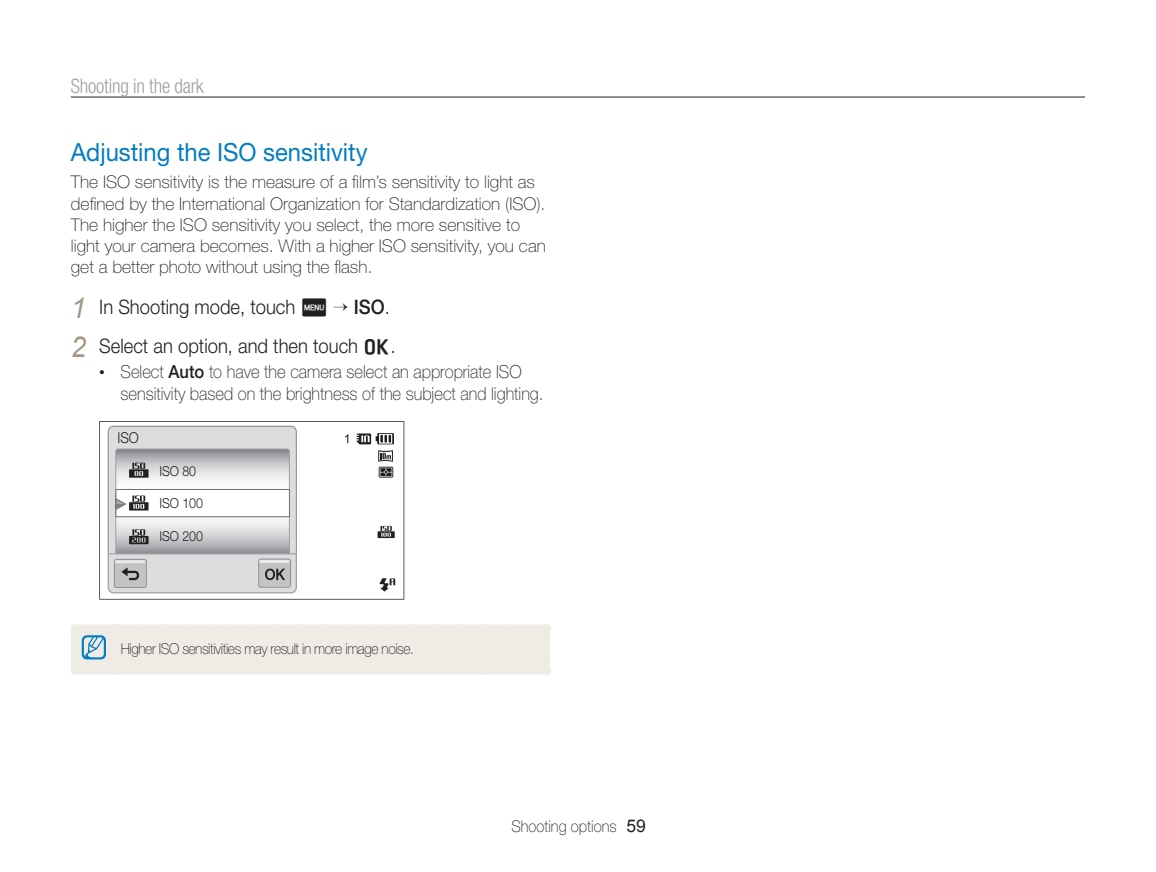
<style>
.page{position:relative;width:1156px;height:872px;background:#fff}
.page>*{position:absolute;margin:0;border:0;box-sizing:border-box;transform-origin:0 0}
.t1{font:25px "Helvetica Neue";color:#007cc2;scale:.95 1}
.t2{font:300 20px/39px "Helvetica Neue";color:#231f20;text-align:right;scale:.92 1}
.t3{font:300 condensed 20px "Helvetica Neue";letter-spacing:-.01em;color:#9d9fa2;scale:.96 1}
.t4{font:100 18px/21.8px "Helvetica Neue";color:#231f20;scale:.92 1}
.t5{font:100 17.5px/21.2px "Helvetica Neue";color:#231f20}
.t6{font:100 16.25px "Helvetica Neue";color:#231f20;scale:.92 1}
.t7{font:100 15px "Helvetica Neue";letter-spacing:-.03em;color:#231f20;scale:.92 1}
.t8{font:300 15px "Helvetica Neue";color:#231f20;scale:.9 1}
.t9{font:300 13.75px "Helvetica Neue";letter-spacing:-.005em;color:#231f20;scale:.9 1}
.s1{font-family:"Arial";font-weight:400;font-style:italic;font-size:28.75px;color:#a39783}
.s2{font-family:"SH100";font-weight:400}
.s3{font-weight:500}
.s4{font-family:"Arial";font-weight:400;font-size:16.25px}
.s5{font-family:"Arial";font-weight:400;font-size:17.5px}
</style>
<div class="page">
<hr style="left:71px;top:97px;width:1013px;height:1px;background:#231f20">
<svg style="left:99px;top:421px;width:305px;height:178px"></svg>
<svg style="left:345px;top:434px;width:3px;height:9px"></svg>
<svg style="left:378px;top:467px;width:15px;height:10px"></svg>
<svg style="left:377px;top:526px;width:17px;height:12px"></svg>
<svg style="left:108px;top:426px;width:189px;height:167px"></svg>
<svg style="left:379px;top:578px;width:16px;height:13px"></svg>
<svg style="left:378px;top:450px;width:15px;height:11px"></svg>
<svg style="left:356px;top:433px;width:38px;height:11px"></svg>
<div style="left:71px;top:624px;width:479px;height:50px;background:#efece6"></div>
<p class="t3" style="left:71px;top:79px;width:140px">Shooting in the dark</p>
<h1 class="t1" style="left:71px;top:144px;width:314px">Adjusting the ISO sensitivity</h1>
<p class="t5" style="left:71px;top:173px;width:476px">The ISO sensitivity is the measure of a film’s sensitivity to light as defined by the International Organization for Standardization (ISO).<br>The higher the ISO sensitivity you select, the more sensitive to light your camera becomes. With a higher ISO sensitivity, you can get a better photo without using the flash.</p>
<p class="t2" style="left:71px;top:289px;width:281px"><span class="s1">1</span> In Shooting mode, touch <span class="s2">m</span></p>
<p class="t2" style="left:71px;top:289px;width:354px"><span class="s3">ISO</span>.<br><span class="s1">2</span> Select an option, and then touch <span class="s2">o</span>.</p>
<p class="t4" style="left:120px;top:362px;width:461px;text-indent:-21px"><span class="s4">•</span> Select <span class="s3">Auto</span> to have the camera select an appropriate ISO sensitivity based on the brightness of the subject and lighting.</p>
<p class="t8" style="left:117px;top:432px;width:25px">ISO</p>
<p class="t9" style="left:159px;top:466px;width:42px">ISO 80</p>
<p class="t9" style="left:159px;top:498px;width:50px">ISO 100</p>
<p class="t9" style="left:159px;top:531px;width:50px">ISO 200</p>
<p class="t7" style="left:121px;top:643px;width:320px">Higher ISO sensitivities may result in more image noise.</p>
<p class="t6" style="left:511px;top:820px;width:148px">Shooting options <span class="s5">59</span></p>
</div>
